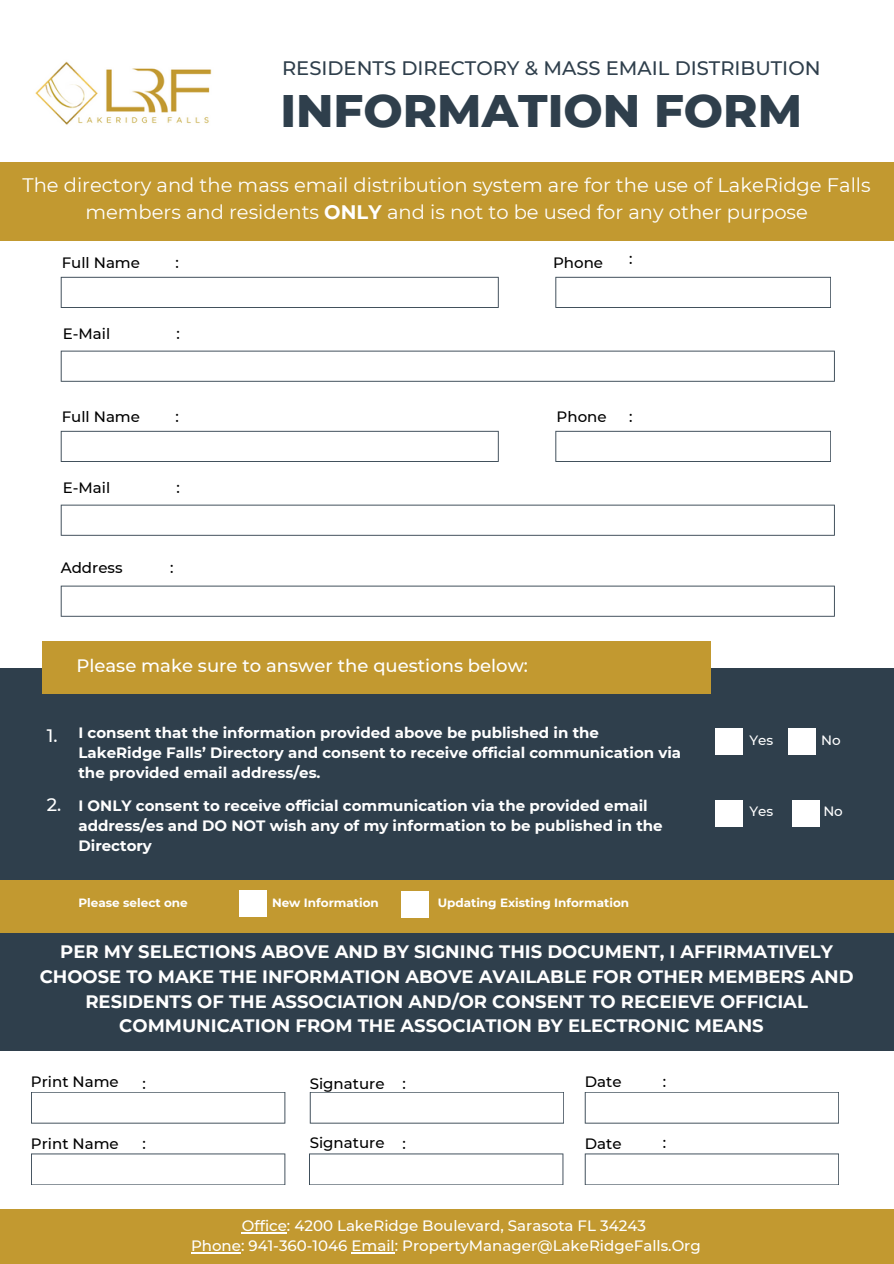
<style>
.page{position:relative;width:894px;height:1264px;background:#fff}
.page>*{position:absolute;margin:0;border:0;box-sizing:border-box;transform-origin:0 0}
.t1{font:800 46.5px "Montserrat";color:#2f3f4c}
.t2{font:19.5px/27px "Montserrat";color:#fff;text-align:center}
.t3{font:500 19.5px "Montserrat";color:#2f3f4c}
.t4{font:700 18px/24.8px "Montserrat";color:#fff;text-align:center}
.t5{font:500 18px "Montserrat";color:#fff}
.t6{font:700 15px/20.2px "Montserrat";color:#fff}
.t7{font:500 15px/20.2px "Montserrat";color:#fff;text-align:center}
.t8{font:500 15px "Montserrat";color:#000}
.t9{font:500 13.5px "Montserrat";color:#fff}
.t10{font:700 12px "Montserrat";color:#fff}
.s1{font-weight:700}
</style>
<div class="page">
<div style="left:0;top:162px;width:893px;height:79px;background:#c29930"></div>
<img style="left:35px;top:61px;width:177px;height:64px">
<svg style="left:61px;top:585px;width:773px;height:31px"></svg>
<svg style="left:61px;top:277px;width:437px;height:31px"></svg>
<svg style="left:555px;top:277px;width:275px;height:31px"></svg>
<svg style="left:61px;top:350px;width:773px;height:32px"></svg>
<svg style="left:31px;top:1092px;width:254px;height:31px"></svg>
<svg style="left:310px;top:1092px;width:254px;height:31px"></svg>
<svg style="left:584px;top:1092px;width:254px;height:31px"></svg>
<div style="left:0;top:668px;width:893px;height:225px;background:#2f3f4c"></div>
<div style="left:43px;top:641px;width:667px;height:53px;background:#c29930"></div>
<div style="left:0;top:930px;width:893px;height:120px;background:#2f3f4c"></div>
<div style="left:0;top:880px;width:893px;height:52px;background:#c29930"></div>
<div style="left:239px;top:890px;width:28px;height:26px;background:#fff"></div>
<div style="left:401px;top:891px;width:28px;height:26px;background:#fff"></div>
<div style="left:715px;top:728px;width:28px;height:27px;background:#fff"></div>
<div style="left:788px;top:728px;width:28px;height:27px;background:#fff"></div>
<div style="left:715px;top:800px;width:28px;height:26px;background:#fff"></div>
<div style="left:792px;top:800px;width:27px;height:26px;background:#fff"></div>
<div style="left:0;top:1208px;width:893px;height:55px;background:#c29930"></div>
<hr style="left:242px;top:1232px;width:45px;height:1px;background:#fff">
<hr style="left:191px;top:1252px;width:50px;height:1px;background:#fff">
<hr style="left:351px;top:1252px;width:44px;height:1px;background:#fff">
<svg style="left:31px;top:1153px;width:254px;height:32px"></svg>
<svg style="left:309px;top:1153px;width:254px;height:32px"></svg>
<svg style="left:584px;top:1153px;width:254px;height:32px"></svg>
<svg style="left:61px;top:431px;width:437px;height:31px"></svg>
<svg style="left:555px;top:431px;width:275px;height:31px"></svg>
<svg style="left:61px;top:504px;width:773px;height:31px"></svg>
<h2 class="t3" style="left:282px;top:56px;width:540px">RESIDENTS DIRECTORY &amp; MASS EMAIL DISTRIBUTION</h2>
<p class="t1" style="left:280px;top:82px;width:523px">INFORMATION FORM</p>
<h5 class="t2" style="left:23px;top:172px;width:849px">The directory and the mass email distribution system are for the use of LakeRidge Falls members and residents <span class="s1">ONLY</span> and is not to be used for any other purpose</h5>
<p class="t8" style="left:62px;top:253px;width:80px">Full Name</p>
<h5 class="t8" style="left:629px;top:249px;width:5px">:</h5>
<h5 class="t8" style="left:553px;top:253px;width:51px">Phone</h5>
<h5 class="t8" style="left:175px;top:253px;width:5px">:</h5>
<p class="t8" style="left:63px;top:324px;width:49px">E-Mail</p>
<p class="t8" style="left:176px;top:324px;width:5px">:</p>
<h5 class="t8" style="left:62px;top:407px;width:80px">Full Name</h5>
<h5 class="t8" style="left:556px;top:407px;width:51px">Phone</h5>
<h5 class="t8" style="left:175px;top:407px;width:5px">:</h5>
<p class="t8" style="left:629px;top:407px;width:5px">:</p>
<p class="t8" style="left:63px;top:478px;width:49px">E-Mail</p>
<p class="t8" style="left:176px;top:478px;width:5px">:</p>
<h1 class="t8" style="left:61px;top:558px;width:63px">Address</h1>
<h4 class="t8" style="left:170px;top:558px;width:5px">:</h4>
<p class="t5" style="left:76px;top:655px;width:453px">Please make sure to answer the questions below:</p>
<h5 class="t5" style="left:47px;top:725px;width:12px">1.</h5>
<h5 class="t5" style="left:47px;top:794px;width:16px">2.</h5>
<p class="t6" style="left:78px;top:722px;width:604px">I consent that the information provided above be published in the<br>LakeRidge Falls’ Directory and consent to receive official communication via the provided email address/es.</p>
<h5 class="t6" style="left:78px;top:795px;width:585px">I ONLY consent to receive official communication via the provided email address/es and DO NOT wish any of my information to be published in the<br>Directory</h5>
<p class="t10" style="left:78px;top:895px;width:111px">Please select one</p>
<p class="t10" style="left:272px;top:895px;width:108px">New Information</p>
<p class="t10" style="left:437px;top:895px;width:193px">Updating Existing Information</p>
<h3 class="t9" style="left:749px;top:731px;width:25px">Yes</h3>
<h5 class="t9" style="left:749px;top:803px;width:25px">Yes</h5>
<h3 class="t9" style="left:821px;top:731px;width:21px">No</h3>
<h3 class="t9" style="left:823px;top:803px;width:21px">No</h3>
<h5 class="t4" style="left:40px;top:939px;width:815px">PER MY SELECTIONS ABOVE AND BY SIGNING THIS DOCUMENT, I AFFIRMATIVELY CHOOSE TO MAKE THE INFORMATION ABOVE AVAILABLE FOR OTHER MEMBERS AND RESIDENTS OF THE ASSOCIATION AND/OR CONSENT TO RECEIEVE OFFICIAL COMMUNICATION FROM THE ASSOCIATION BY ELECTRONIC MEANS</h5>
<p class="t8" style="left:31px;top:1072px;width:89px">Print Name</p>
<h5 class="t8" style="left:142px;top:1073px;width:5px">:</h5>
<h5 class="t8" style="left:310px;top:1073px;width:76px">Signature</h5>
<p class="t8" style="left:402px;top:1074px;width:5px">:</p>
<h5 class="t8" style="left:584px;top:1072px;width:38px">Date</h5>
<p class="t8" style="left:662px;top:1072px;width:5px">:</p>
<h5 class="t8" style="left:31px;top:1134px;width:89px">Print Name</h5>
<p class="t8" style="left:142px;top:1134px;width:5px">:</p>
<h5 class="t8" style="left:310px;top:1133px;width:76px">Signature</h5>
<h5 class="t8" style="left:402px;top:1134px;width:5px">:</h5>
<p class="t8" style="left:584px;top:1134px;width:38px">Date</p>
<p class="t8" style="left:662px;top:1133px;width:5px">:</p>
<h2 class="t7" style="left:191px;top:1215px;width:511px">Office: 4200 LakeRidge Boulevard, Sarasota FL 34243<br>Phone: 941-360-1046 Email: PropertyManager@LakeRidgeFalls.Org</h2>
</div>
